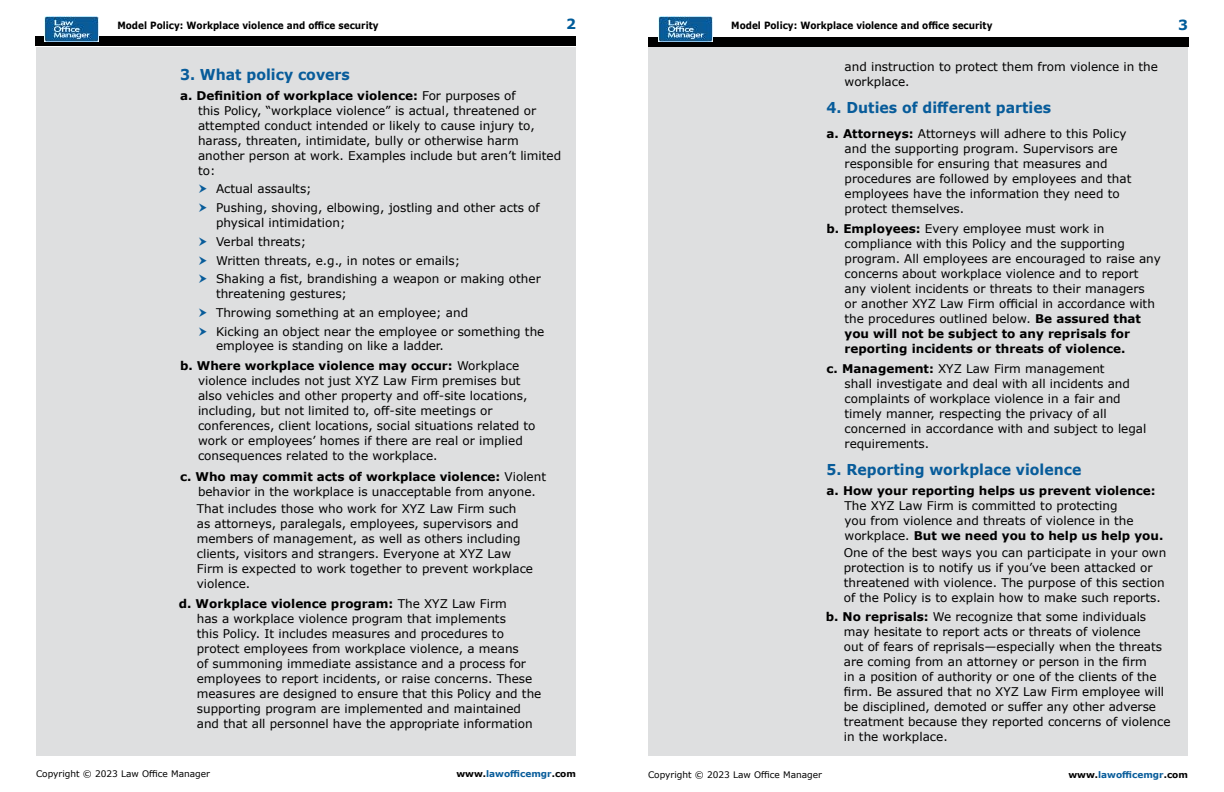
<style>
.page{position:relative;width:1224px;height:792px;background:#fff}
.page>*{position:absolute;margin:0;border:0;box-sizing:border-box;transform-origin:0 0}
.t1{font:700 15px "Verdana";color:#085c9a;scale:.94 1}
.t2{font:700 14px "Verdana";color:#015c9a}
.t3{font:12px/15px "Verdana";color:#000}
.t4{font:700 12px "Verdana";color:#000}
.t5{font:700 10px "Verdana";color:#000;scale:.89 1}
.t6{font:9px "Verdana";color:#000}
.t7{font:700 9px "Verdana";color:#085c9a}
.s1{font-weight:700}
.s2{color:#000}
</style>
<div class="page">
<div style="left:36px;top:47px;width:540px;height:709px;background:#dedfe0"></div>
<div style="left:648px;top:46px;width:540px;height:710px;background:#dedfe0"></div>
<div style="left:35px;top:36px;width:541px;height:10px;background:#000"></div>
<img style="left:44px;top:16px;width:54px;height:25px">
<div style="left:649px;top:37px;width:540px;height:10px;background:#000"></div>
<img style="left:658px;top:17px;width:54px;height:25px">
<p class="t5" style="left:117px;top:18px;width:295px">Model Policy: Workplace violence and office security</p>
<p class="t2" style="left:566px;top:14px;width:11px">2</p>
<p class="t2" style="left:1178px;top:15px;width:11px">3</p>
<p class="t1" style="left:180px;top:64px;width:182px">3. What policy covers</p>
<p class="t3" style="left:198px;top:88px;width:365px;text-indent:-18px"><span class="s1">a. Definition of workplace violence:</span> For purposes of<br>this Policy, “workplace violence” is actual, threatened or attempted conduct intended or likely to cause injury to, harass, threaten, intimidate, bully or otherwise harm another person at work. Examples include but aren’t limited to:</p>
<p class="t3" style="left:216px;top:180px;width:325px;line-height:18.9px">Actual assaults;<br>Pushing, shoving, elbowing, jostling and other acts of</p>
<p class="t3" style="left:216px;top:213px;width:326px;line-height:18.9px">physical intimidation;<br>Verbal threats;<br>Written threats, e.g., in notes or emails;<br>Shaking a fist, brandishing a weapon or making other</p>
<p class="t3" style="left:216px;top:284px;width:330px;line-height:18.9px">threatening gestures;<br>Throwing something at an employee; and<br>Kicking an object near the employee or something the</p>
<p class="t3" style="left:180px;top:335px;width:341px;line-height:20.2px;text-indent:36px">employee is standing on like a ladder.<br><span class="s1">b. Where workplace violence may occur:</span> Workplace</p>
<p class="t3" style="left:198px;top:373px;width:339px">violence includes not just XYZ Law Firm premises but also vehicles and other property and off-site locations, including, but not limited to, off-site meetings or conferences, client locations, social situations related to work or employees’ homes if there are real or implied consequences related to the workplace.</p>
<p class="t3" style="left:198px;top:469px;width:350px;text-indent:-18px"><span class="s1">c. Who may commit acts of workplace violence:</span> Violent behavior in the workplace is unacceptable from anyone.</p>
<p class="t3" style="left:197px;top:501px;width:338px">That includes those who work for XYZ Law Firm such<br>as attorneys, paralegals, employees, supervisors and members of management, as well as others including clients, visitors and strangers. Everyone at XYZ Law Firm is expected to work together to prevent workplace violence.</p>
<p class="t3" style="left:197px;top:596px;width:346px;text-indent:-18px"><span class="s1">d. Workplace violence program:</span> The XYZ Law Firm<br>has a workplace violence program that implements<br>this Policy. It includes measures and procedures to protect employees from workplace violence, a means<br>of summoning immediate assistance and a process for employees to report incidents, or raise concerns. These measures are designed to ensure that this Policy and the supporting program are implemented and maintained and that all personnel have the appropriate information</p>
<p class="t5" style="left:731px;top:19px;width:295px">Model Policy: Workplace violence and office security</p>
<p class="t3" style="left:845px;top:59px;width:315px">and instruction to protect them from violence in the workplace.</p>
<p class="t1" style="left:827px;top:97px;width:240px">4. Duties of different parties</p>
<p class="t3" style="left:845px;top:126px;width:288px;text-indent:-18px"><span class="s1">a. Attorneys:</span> Attorneys will adhere to this Policy and the supporting program. Supervisors are responsible for ensuring that measures and procedures are followed by employees and that employees have the information they need to protect themselves.</p>
<p class="t3" style="left:845px;top:221px;width:318px;text-indent:-18px"><span class="s1">b. Employees:</span> Every employee must work in compliance with this Policy and the supporting program. All employees are encouraged to raise any concerns about workplace violence and to report any violent incidents or threats to their managers<br>or another XYZ Law Firm official in accordance with the procedures outlined below. <span class="s1">Be assured that you will not be subject to any reprisals for reporting incidents or threats of violence.</span></p>
<p class="t3" style="left:845px;top:361px;width:303px;text-indent:-18px"><span class="s1">c. Management:</span> XYZ Law Firm management<br>shall investigate and deal with all incidents and complaints of workplace violence in a fair and timely manner, respecting the privacy of all concerned in accordance with and subject to legal requirements.</p>
<p class="t1" style="left:827px;top:459px;width:273px">5. Reporting workplace violence</p>
<p class="t4" style="left:827px;top:482px;width:331px">a. How your reporting helps us prevent violence:</p>
<p class="t3" style="left:845px;top:498px;width:320px">The XYZ Law Firm is committed to protecting<br>you from violence and threats of violence in the workplace. <span class="s1">But we need you to help us help you.</span></p>
<p class="t3" style="left:844px;top:545px;width:324px">One of the best ways you can participate in your own protection is to notify us if you’ve been attacked or threatened with violence. The purpose of this section of the Policy is to explain how to make such reports.</p>
<p class="t3" style="left:844px;top:609px;width:328px;text-indent:-18px"><span class="s1">b. No reprisals:</span> We recognize that some individuals may hesitate to report acts or threats of violence<br>out of fears of reprisals—especially when the threats are coming from an attorney or person in the firm<br>in a position of authority or one of the clients of the firm. Be assured that no XYZ Law Firm employee will be disciplined, demoted or suffer any other adverse treatment because they reported concerns of violence in the workplace.</p>
<p class="t6" style="left:36px;top:767px;width:176px">Copyright © 2023 Law Office Manager</p>
<p class="t7" style="left:456px;top:767px;width:121px"><span class="s2">www.</span>lawofficemgr<span class="s2">.com</span></p>
<p class="t6" style="left:648px;top:768px;width:176px">Copyright © 2023 Law Office Manager</p>
<p class="t7" style="left:1068px;top:768px;width:121px"><span class="s2">www.</span>lawofficemgr<span class="s2">.com</span></p>
</div>
